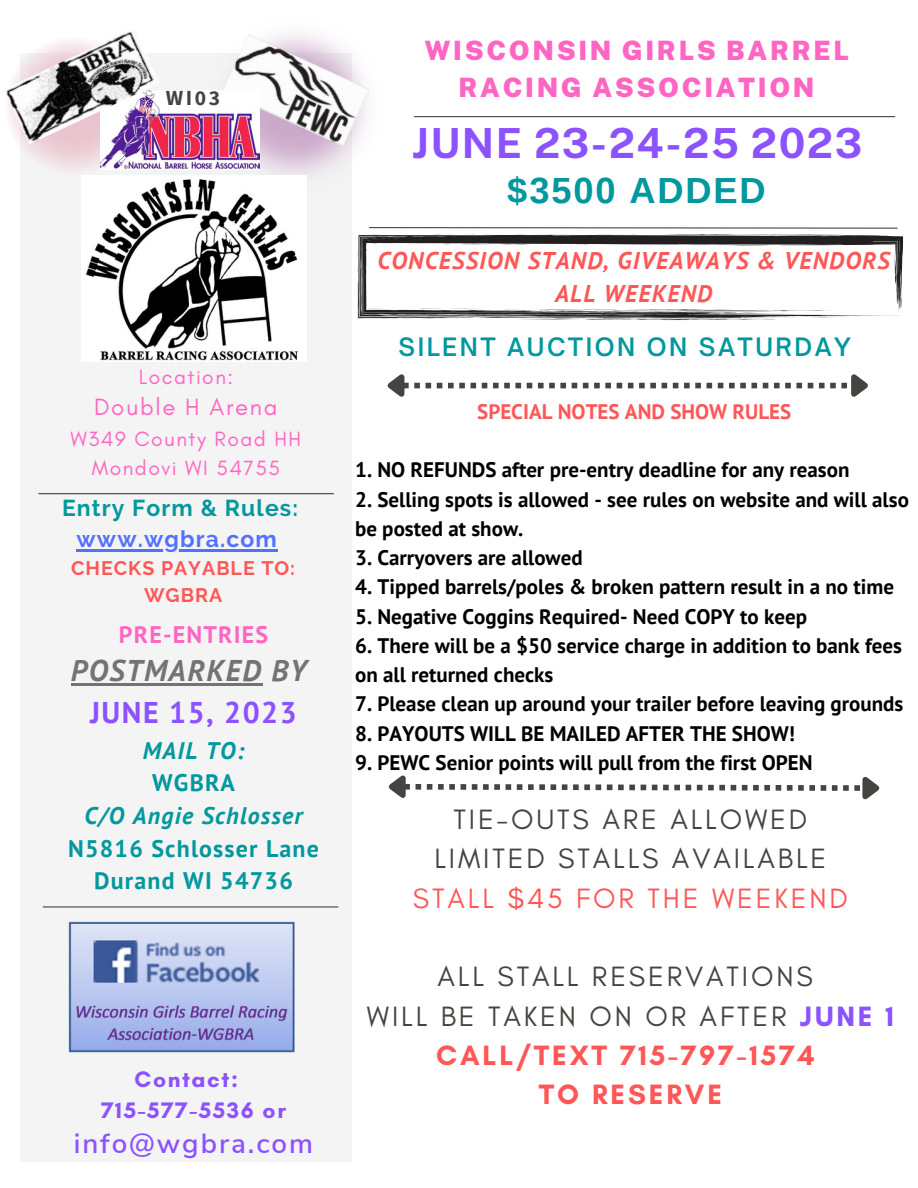
<style>
.page{position:relative;width:918px;height:1188px;background:#fff}
.page>*{position:absolute;margin:0;border:0;box-sizing:border-box;transform-origin:0 0}
.t1{font:700 41.4px "Public Sans";letter-spacing:.035em;color:#8c52ff}
.t2{font:700 36.3px "Arimo";letter-spacing:.05em;color:#03989e}
.t3{font:italic 700 30px "PT Sans";letter-spacing:.05em;color:#737373}
.t4{font:700 30px "PT Sans";letter-spacing:.05em;color:#8c52ff}
.t5{font:28.5px/39.3px "Glacial Indifference";letter-spacing:.1em;color:#444440;text-align:center}
.t6{font:28.5px "Glacial Indifference";letter-spacing:.1em;color:#ff5757}
.t7{font:600 27.75px "Nunito Sans";letter-spacing:.07em;color:#8c52ff}
.t8{font:900 26.7px/37.2px "Public Sans";letter-spacing:.1em;color:#ff66c4;text-align:center}
.t9{font:600 24.3px "Open Sauce One";letter-spacing:.1em;color:#03989e}
.t10{font:italic 700 24.15px/33.8px "PT Sans";letter-spacing:.05em;color:#ff5757;text-align:center}
.t11{font:700 24px/32.7px "PT Sans";letter-spacing:.05em;color:#03989e;text-align:center}
.t12{font:italic 700 24px "PT Sans";letter-spacing:.05em;color:#03989e}
.t13{font:24px "Glacial Indifference";letter-spacing:.07em;color:#ff66c4}
.t14{font:700 24px "PT Sans";letter-spacing:.05em;color:#ff66c4}
.t15{font:700 22.95px "Raleway";letter-spacing:.05em;color:#03989e}
.t16{font:700 22.95px "Raleway";letter-spacing:.05em;color:#5271ff}
.t17{font:700 22.8px/31.3px "Glacial Indifference";letter-spacing:.07em;color:#8c52ff}
.t18{font:700 21.45px "Source Sans Pro";color:#444440}
.t19{font:700 21px/29.2px "PT Sans";color:#000}
.t20{font:21px/29.2px "Glacial Indifference";letter-spacing:.07em;color:#ff66c4;text-align:center}
.t21{font:700 21px "PT Sans";color:#ff5757}
.t22{font:700 19.5px/27px "Raleway";letter-spacing:.05em;color:#ff5757;text-align:center}
.s1{font-weight:700;color:#8c52ff}
.s2{font-weight:700;color:#ff5757}
</style>
<div class="page">
<div style="left:20px;top:53px;width:331px;height:1109px;background:#f4f4f4"></div>
<hr style="left:39px;top:493px;width:295px;height:1px;background:#444440">
<hr style="left:414px;top:116px;width:481px;height:1px;background:#444440">
<hr style="left:43px;top:906px;width:295px;height:2px;background:#444440">
<svg style="left:23px;top:144px;width:89px;height:26px"></svg>
<img style="left:203px;top:33px;width:151px;height:165px">
<img style="left:82px;top:175px;width:225px;height:187px">
<img style="left:222px;top:34px;width:147px;height:113px">
<img style="left:100px;top:91px;width:160px;height:78px">
<img style="left:6px;top:31px;width:154px;height:113px">
<svg style="left:358px;top:235px;width:545px;height:82px"></svg>
<svg style="left:368px;top:227px;width:530px;height:10px"></svg>
<svg style="left:357px;top:243px;width:481px;height:78px"></svg>
<svg style="left:387px;top:374px;width:481px;height:23px"></svg>
<img style="left:68px;top:921px;width:227px;height:132px">
<hr style="left:71px;top:683px;width:191px;height:3px;background:#737373">
<hr style="left:77px;top:549px;width:201px;height:3px;background:#5271ff">
<svg style="left:388px;top:775px;width:492px;height:25px"></svg>
<p class="t18" style="left:166px;top:84px;width:56px">WI03</p>
<p class="t20" style="left:139px;top:362px;width:96px">Location:</p>
<p class="t13" style="left:94px;top:393px;width:185px">Double H Arena</p>
<p class="t20" style="left:71px;top:424px;width:232px">W349 County Road HH<br>Mondovi WI 54755</p>
<p class="t15" style="left:62px;top:494px;width:238px">Entry Form &amp; Rules:</p>
<p class="t16" style="left:77px;top:525px;width:202px">www.wgbra.com</p>
<p class="t22" style="left:71px;top:554px;width:225px">CHECKS PAYABLE TO:<br>WGBRA</p>
<p class="t14" style="left:119px;top:619px;width:151px">PRE-ENTRIES</p>
<h3 class="t3" style="left:71px;top:651px;width:238px">POSTMARKED BY</h3>
<h3 class="t4" style="left:90px;top:692px;width:208px">JUNE 15, 2023</h3>
<p class="t12" style="left:143px;top:734px;width:103px">MAIL TO:</p>
<p class="t11" style="left:152px;top:766px;width:85px">WGBRA</p>
<p class="t12" style="left:84px;top:800px;width:220px">C/O Angie Schlosser</p>
<p class="t11" style="left:68px;top:831px;width:252px">N5816 Schlosser Lane<br>Durand WI 54736</p>
<p class="t17" style="left:101px;top:1063px;width:186px;text-indent:33px">Contact:<br>715-577-5536 or</p>
<h3 class="t7" style="left:74px;top:1125px;width:241px">info@wgbra.com</h3>
<p class="t8" style="left:424px;top:32px;width:426px">WISCONSIN GIRLS BARREL<br>RACING ASSOCIATION</p>
<h1 class="t1" style="left:412px;top:119px;width:452px">JUNE 23-24-25 2023</h1>
<h2 class="t2" style="left:507px;top:170px;width:260px">$3500 ADDED</h2>
<p class="t10" style="left:377px;top:243px;width:514px">CONCESSION STAND, GIVEAWAYS &amp; VENDORS<br>ALL WEEKEND</p>
<p class="t9" style="left:398px;top:332px;width:454px">SILENT AUCTION ON SATURDAY</p>
<p class="t21" style="left:477px;top:398px;width:316px">SPECIAL NOTES AND SHOW RULES</p>
<p class="t19" style="left:355px;top:455px;width:496px">1. NO REFUNDS after pre-entry deadline for any reason</p>
<p class="t19" style="left:355px;top:484px;width:555px">2. Selling spots is allowed - see rules on website and will also be posted at show.</p>
<p class="t19" style="left:355px;top:543px;width:229px">3. Carryovers are allowed</p>
<p class="t19" style="left:355px;top:572px;width:540px">4. Tipped barrels/poles &amp; broken pattern result in a no time</p>
<p class="t19" style="left:355px;top:601px;width:454px">5. Negative Coggins Required- Need COPY to keep</p>
<p class="t19" style="left:355px;top:630px;width:548px">6. There will be a $50 service charge in addition to bank fees on all returned checks</p>
<p class="t19" style="left:355px;top:689px;width:550px">7. Please clean up around your trailer before leaving grounds</p>
<p class="t19" style="left:355px;top:718px;width:441px">8. PAYOUTS WILL BE MAILED AFTER THE SHOW!</p>
<p class="t19" style="left:355px;top:747px;width:459px">9. PEWC Senior points will pull from the first OPEN</p>
<h3 class="t5" style="left:435px;top:799px;width:393px">TIE-OUTS ARE ALLOWED<br>LIMITED STALLS AVAILABLE</h3>
<h3 class="t6" style="left:413px;top:880px;width:437px">STALL $45 FOR THE WEEKEND</h3>
<h3 class="t5" style="left:367px;top:957px;width:528px">ALL STALL RESERVATIONS<br>WILL BE TAKEN ON OR AFTER <span class="s1">JUNE 1<br></span><span class="s2">CALL/TEXT 715-797-1574<br>TO RESERVE</span></h3>
</div>
